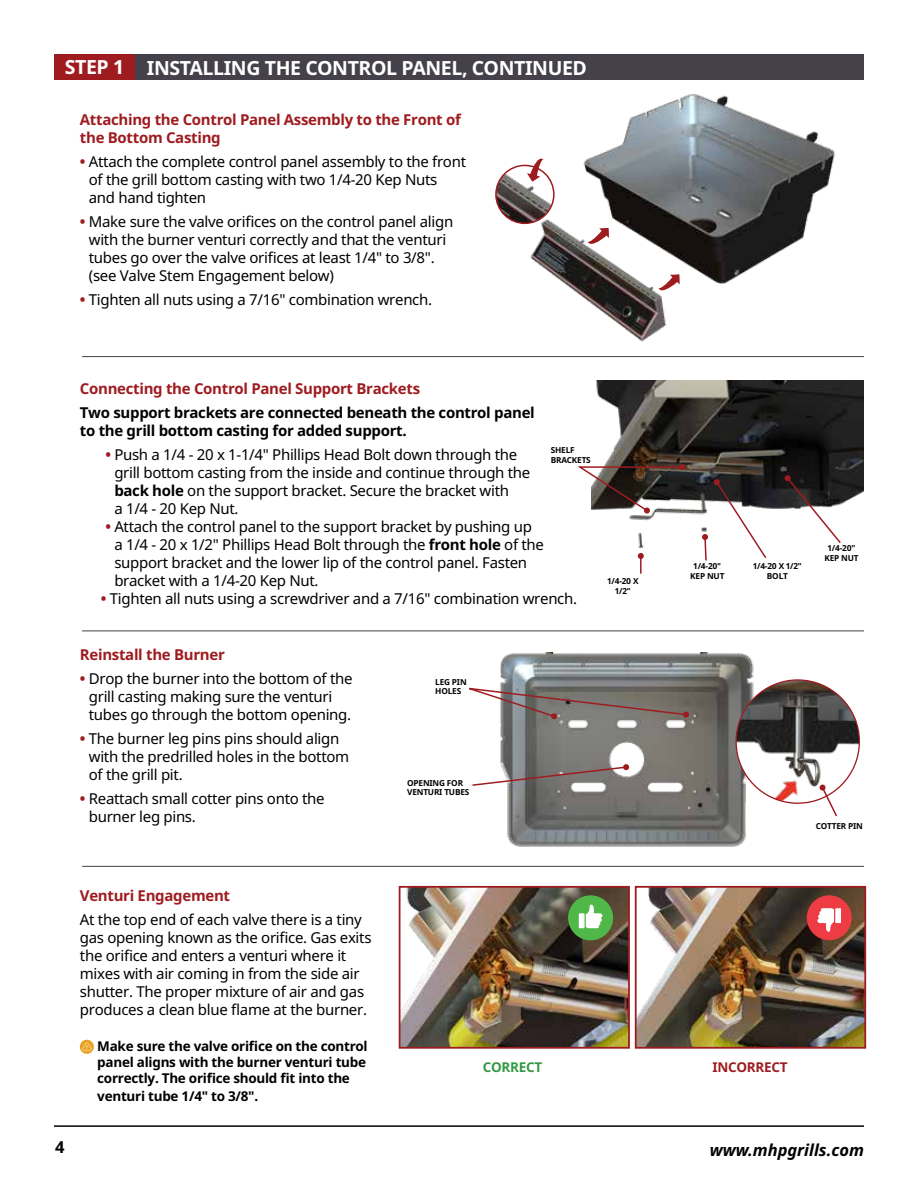
<style>
.page{position:relative;width:918px;height:1188px;background:#fff}
.page>*{position:absolute;margin:0;border:0;box-sizing:border-box;transform-origin:0 0}
.t1{font:700 19.5px "Noto Sans";letter-spacing:-.02em;color:#fff}
.t2{font:italic 700 16.5px "Noto Sans";color:#000}
.t3{font:700 16.5px "Noto Sans";color:#000}
.t4{font:15px/18px "Noto Sans";letter-spacing:-.02em;color:#000}
.t5{font:700 15px/18px "Noto Sans";letter-spacing:-.02em;color:#9e1c20}
.t6{font:700 15px/18px "Noto Sans";letter-spacing:-.02em;color:#000}
.t7{font:700 13.5px/16.2px "Noto Sans";letter-spacing:-.02em;color:#000;text-align:justify}
.t8{font:700 13.5px "Noto Sans";letter-spacing:-.02em;color:#9e1c20}
.t9{font:700 13.5px "Noto Sans";letter-spacing:-.02em;color:#349946}
.t10{font:700 8.25px/9.9px "Noto Sans";letter-spacing:-.02em;color:#000;text-align:center}
.s1{font-weight:700;color:#9e1c20}
.s2{font-weight:700}
</style>
<div class="page">
<hr style="left:54px;top:1125px;width:810px;height:2px;background:#000">
<img style="left:402px;top:889px;width:225px;height:157px">
<div style="left:399px;top:886px;width:231px;height:163px;border:2px solid #9e1c20"></div>
<div style="left:54px;top:54px;width:810px;height:26px;background:#45414a"></div>
<div style="left:54px;top:54px;width:81px;height:26px;background:#9e1c20"></div>
<svg style="left:80px;top:1040px;width:14px;height:14px"></svg>
<img style="left:638px;top:889px;width:225px;height:157px">
<div style="left:635px;top:886px;width:231px;height:163px;border:2px solid #9e1c20"></div>
<img style="left:596px;top:380px;width:268px;height:177px">
<svg style="left:638px;top:553px;width:6px;height:21px"></svg>
<svg style="left:785px;top:475px;width:57px;height:70px"></svg>
<hr style="left:82px;top:356px;width:782px;height:1px;background:#45414a">
<hr style="left:82px;top:631px;width:782px;height:1px;background:#45414a">
<img style="left:500px;top:652px;width:284px;height:195px">
<hr style="left:82px;top:866px;width:782px;height:1px;background:#45414a">
<svg style="left:472px;top:764px;width:157px;height:23px"></svg>
<img style="left:523px;top:94px;width:312px;height:248px">
<img style="left:496px;top:165px;width:58px;height:58px;border-radius:29px">
<div style="left:495px;top:165px;width:60px;height:59px;border:2px solid #9e1c20;border-radius:50%"></div>
<svg style="left:658px;top:274px;width:22px;height:18px"></svg>
<svg style="left:588px;top:228px;width:21px;height:17px"></svg>
<svg style="left:527px;top:158px;width:17px;height:24px"></svg>
<svg style="left:469px;top:688px;width:220px;height:31px;background:#89807c"></svg>
<img style="left:736px;top:680px;width:123px;height:123px;border-radius:62px">
<svg style="left:820px;top:785px;width:18px;height:32px"></svg>
<svg style="left:702px;top:534px;width:6px;height:27px"></svg>
<svg style="left:577px;top:464px;width:108px;height:50px"></svg>
<svg style="left:714px;top:479px;width:54px;height:80px"></svg>
<div style="left:807px;top:895px;width:45px;height:45px;background:#ee3c45;border-radius:50%"></div>
<svg style="left:817px;top:908px;width:17px;height:24px"></svg>
<div style="left:835px;top:908px;width:6px;height:15px;background:#fff"></div>
<div style="left:568px;top:895px;width:45px;height:45px;background:#50b848;border-radius:50%"></div>
<svg style="left:586px;top:905px;width:16px;height:23px"></svg>
<div style="left:579px;top:913px;width:6px;height:15px;background:#fff"></div>
<h1 class="t1" style="left:65px;top:57px;width:524px">STEP 1 INSTALLING THE CONTROL PANEL, CONTINUED</h1>
<p class="t5" style="left:80px;top:111px;width:382px">Attaching the Control Panel Assembly to the Front of the Bottom Casting</p>
<p class="t4" style="left:89px;top:153px;width:379px;text-indent:-9px"><span class="s1">•</span> Attach the complete control panel assembly to the front of the grill bottom casting with two 1/4-20 Kep Nuts and hand tighten</p>
<p class="t4" style="left:89px;top:213px;width:366px;text-indent:-9px"><span class="s1">•</span> Make sure the valve orifices on the control panel align with the burner venturi correctly and that the venturi tubes go over the valve orifices at least 1/4" to 3/8". (see Valve Stem Engagement below)</p>
<p class="t4" style="left:80px;top:291px;width:354px"><span class="s1">•</span> Tighten all nuts using a 7/16" combination wrench.</p>
<p class="t5" style="left:80px;top:380px;width:342px">Connecting the Control Panel Support Brackets</p>
<p class="t6" style="left:80px;top:403px;width:456px">Two support brackets are connected beneath the control panel to the grill bottom casting for added support.</p>
<p class="t4" style="left:114px;top:445px;width:418px;text-indent:-9px"><span class="s1">•</span> Push a 1/4 - 20 x 1-1/4" Phillips Head Bolt down through the grill bottom casting from the inside and continue through the <span class="s2">back hole</span> on the support bracket. Secure the bracket with<br>a 1/4 - 20 Kep Nut.</p>
<p class="t4" style="left:114px;top:517px;width:431px;text-indent:-9px"><span class="s1">•</span> Attach the control panel to the support bracket by pushing up a 1/4 - 20 x 1/2" Phillips Head Bolt through the <span class="s2">front hole</span> of the support bracket and the lower lip of the control panel. Fasten bracket with a 1/4-20 Kep Nut.</p>
<p class="t4" style="left:101px;top:589px;width:478px"><span class="s1">•</span> Tighten all nuts using a screwdriver and a 7/16" combination wrench.</p>
<p class="t10" style="left:551px;top:445px;width:42px;text-align:left">SHELF<br>BRACKETS</p>
<p class="t5" style="left:80px;top:646px;width:146px">Reinstall the Burner</p>
<p class="t4" style="left:89px;top:670px;width:265px;text-indent:-9px"><span class="s1">•</span> Drop the burner into the bottom of the grill casting making sure the venturi tubes go through the bottom opening.</p>
<p class="t4" style="left:89px;top:730px;width:262px;text-indent:-9px"><span class="s1">•</span> The burner leg pins pins should align with the predrilled holes in the bottom of the grill pit.</p>
<p class="t4" style="left:89px;top:790px;width:237px;text-indent:-9px"><span class="s1">•</span> Reattach small cotter pins onto the burner leg pins.</p>
<p class="t10" style="left:435px;top:677px;width:33px;text-align:left">LEG PIN<br>HOLES</p>
<p class="t10" style="left:407px;top:778px;width:64px;text-align:left">OPENING FOR<br>VENTURI TUBES</p>
<p class="t10" style="left:607px;top:576px;width:33px">1/4-20 X<br>1/2"</p>
<p class="t10" style="left:690px;top:562px;width:36px">1/4-20"<br>KEP NUT</p>
<p class="t10" style="left:753px;top:562px;width:50px">1/4-20 X 1/2"<br>BOLT</p>
<p class="t10" style="left:825px;top:544px;width:36px">1/4-20"<br>KEP NUT</p>
<p class="t10" style="left:816px;top:821px;width:48px">COTTER PIN</p>
<p class="t5" style="left:80px;top:887px;width:152px">Venturi Engagement</p>
<p class="t4" style="left:80px;top:911px;width:293px">At the top end of each valve there is a tiny gas opening known as the orifice. Gas exits the orifice and enters a venturi where it mixes with air coming in from the side air shutter. The proper mixture of air and gas produces a clean blue flame at the burner.</p>
<p class="t7" style="left:97px;top:1038px;width:272px">Make sure the valve orifice on the control panel aligns with the burner venturi tube correctly. The orifice should fit into the</p>
<p class="t7" style="left:97px;top:1088px;width:162px">venturi tube 1/4" to 3/8".</p>
<p class="t9" style="left:483px;top:1059px;width:61px">CORRECT</p>
<p class="t8" style="left:712px;top:1059px;width:77px">INCORRECT</p>
<p class="t3" style="left:55px;top:1138px;width:11px">4</p>
<p class="t2" style="left:710px;top:1138px;width:156px">www.mhpgrills.com</p>
</div>
